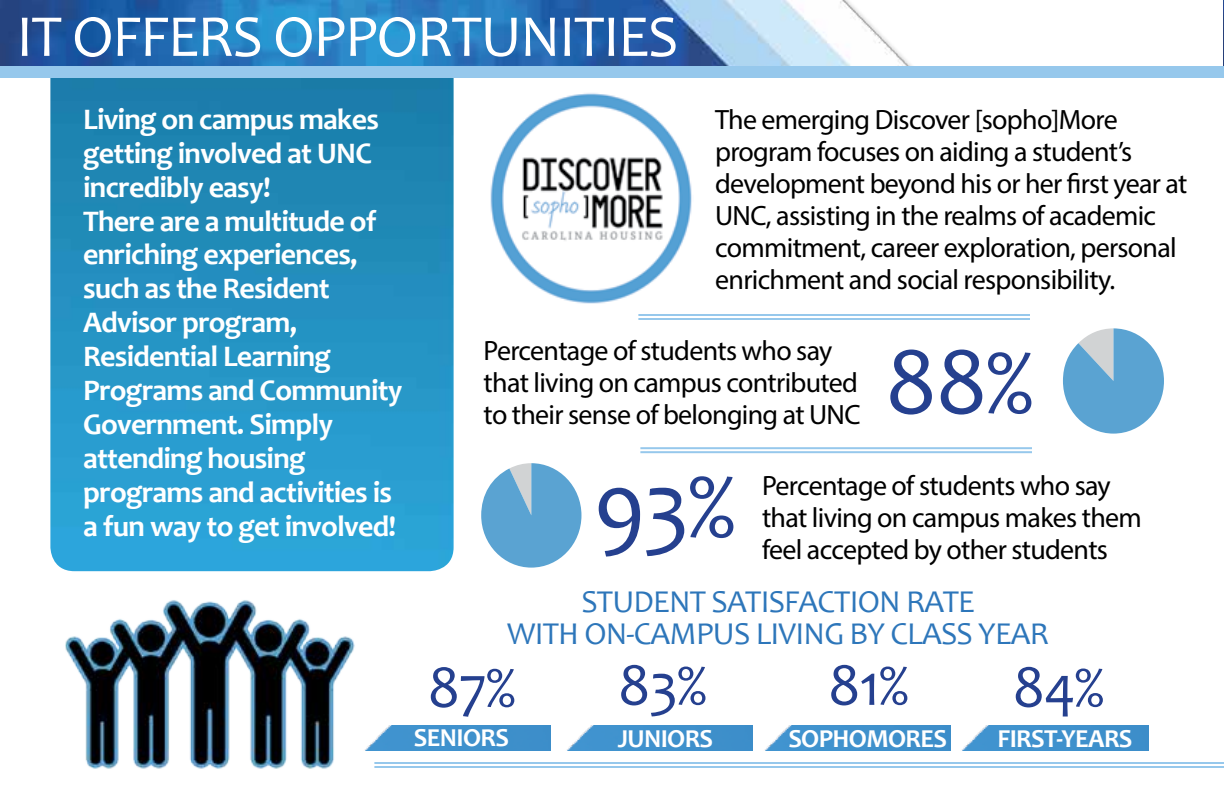
<style>
.page{position:relative;width:1224px;height:792px;background:#fff}
.page>*{position:absolute;margin:0;border:0;box-sizing:border-box;transform-origin:0 0}
.t1{font:96px "Candara";color:#25408f}
.t2{font:60px "Candara";letter-spacing:-.025em;color:#fff}
.t3{font:60px "Candara";letter-spacing:-.025em;color:#25408f}
.t4{font:32px/32px "Candara";letter-spacing:-.025em;color:#2d76ba;text-align:center}
.t5{font:700 30px/34px "Candara";letter-spacing:-.025em;color:#fff}
.t6{font:28px/32px "Myriad Pro";letter-spacing:-.025em;color:#000}
.t7{font:700 26px "Candara";letter-spacing:-.025em;color:#fff}
</style>
<div class="page">
<img style="left:50px;top:78px;width:404px;height:493px">
<img style="left:0;top:0;width:912px;height:66px">
<img style="left:1223px;top:0;width:1px;height:78px">
<div style="left:0;top:66px;width:1224px;height:12px;background:#96c8ec"></div>
<img style="left:65px;top:600px;width:290px;height:169px">
<img style="left:490px;top:93px;width:202px;height:211px">
<svg style="left:1063px;top:328px;width:101px;height:106px"></svg>
<svg style="left:481px;top:463px;width:100px;height:105px"></svg>
<hr style="left:374px;top:762px;width:850px;height:2px;background:#96c8ec">
<hr style="left:374px;top:766px;width:850px;height:2px;background:#96c8ec">
<img style="left:344px;top:725px;width:202px;height:26px">
<img style="left:546px;top:725px;width:199px;height:26px">
<img style="left:745px;top:725px;width:197px;height:26px">
<img style="left:942px;top:725px;width:206px;height:26px">
<hr style="left:638px;top:314px;width:392px;height:2px;background:#96c8ec">
<hr style="left:638px;top:318px;width:392px;height:2px;background:#96c8ec">
<hr style="left:640px;top:447px;width:392px;height:2px;background:#96c8ec">
<hr style="left:640px;top:451px;width:392px;height:2px;background:#96c8ec">
<h2 class="t2" style="left:16px;top:-1px;width:664px">IT OFFERS OPPORTUNITIES</h2>
<p class="t5" style="left:83px;top:101px;width:321px">Living on campus makes getting involved at UNC incredibly easy!<br>There are a multitude of enriching experiences, such as the Resident<br>Advisor program,<br>Residential Learning<br>Programs and Community<br>Government. Simply attending housing programs and activities is a fun way to get involved!</p>
<p class="t6" style="left:715px;top:103px;width:474px">The emerging Discover [sopho]More program focuses on aiding a student’s development beyond his or her first year at UNC, assisting in the realms of academic commitment, career exploration, personal enrichment and social responsibility.</p>
<p class="t6" style="left:484px;top:334px;width:378px">Percentage of students who say that living on campus contributed to their sense of belonging at UNC</p>
<h1 class="t1" style="left:885px;top:322px;width:151px">88%</h1>
<p class="t6" style="left:762px;top:470px;width:381px">Percentage of students who say that living on campus makes them feel accepted by other students</p>
<h1 class="t1" style="left:593px;top:446px;width:144px">93%</h1>
<p class="t4" style="left:507px;top:586px;width:544px">STUDENT SATISFACTION RATE<br>WITH ON-CAMPUS LIVING BY CLASS YEAR</p>
<h2 class="t3" style="left:427px;top:650px;width:90px">87%</h2>
<h2 class="t3" style="left:618px;top:648px;width:91px">83%</h2>
<h2 class="t3" style="left:828px;top:648px;width:83px">81%</h2>
<h2 class="t3" style="left:1012px;top:650px;width:94px">84%</h2>
<p class="t7" style="left:414px;top:721px;width:97px">SENIORS</p>
<p class="t7" style="left:618px;top:722px;width:97px">JUNIORS</p>
<p class="t7" style="left:788px;top:722px;width:160px">SOPHOMORES</p>
<p class="t7" style="left:998px;top:722px;width:136px">FIRST-YEARS</p>
</div>
